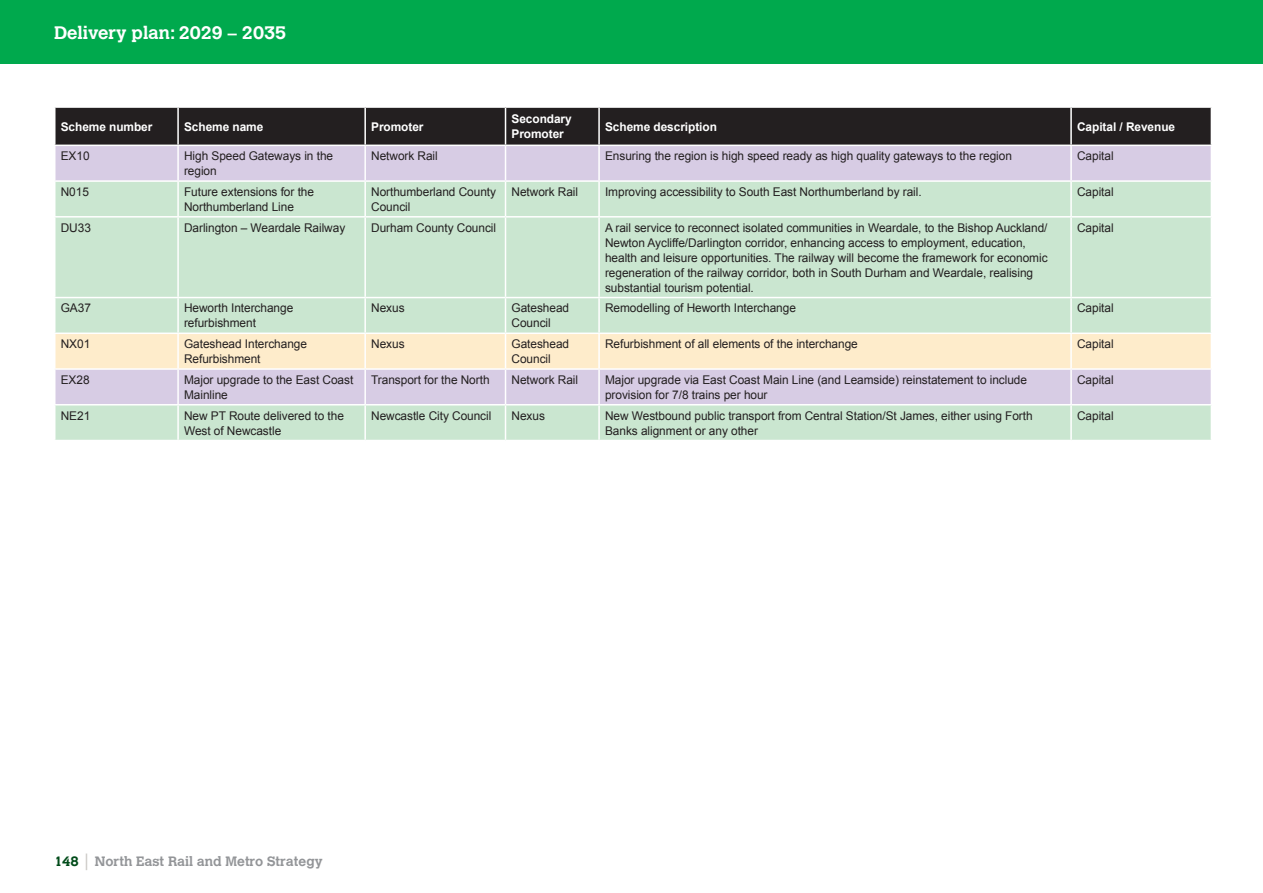
<style>
.page{position:relative;width:1263px;height:893px;background:#fff}
.page>*{position:absolute;margin:0;border:0;box-sizing:border-box;transform-origin:0 0}
.t1{font:700 18px "Calvert";color:#fff}
.t2{font:700 13.5px "Calvert";color:#939598}
.t3{font:12px/15px "Arial";letter-spacing:-.005em;color:#231f20}
.t4{font:700 12px/15px "Arial";letter-spacing:-.005em;color:#fff}
.s1{color:#004b19}
.s2{font-family:"Calvert MT Std";font-weight:400;font-size:16.65px;color:#cac8c4}
</style>
<div class="page">
<div style="left:0;top:0;width:1263px;height:64px;background:#00a94d"></div>
<div style="left:56px;top:108px;width:1155px;height:37px;background:#231f20"></div>
<div style="left:56px;top:146px;width:1155px;height:34px;background:#d7cce4"></div>
<svg style="left:56px;top:182px;width:1155px;height:258px;background:#cce2d3"></svg>
<div style="left:56px;top:334px;width:1155px;height:34px;background:#feeccb"></div>
<hr style="left:177px;top:108px;width:2px;height:37px;background:#fff">
<hr style="left:364px;top:108px;width:2px;height:37px;background:#fff">
<hr style="left:505px;top:108px;width:1px;height:37px;background:#fff">
<hr style="left:598px;top:108px;width:2px;height:37px;background:#fff">
<hr style="left:1070px;top:108px;width:2px;height:37px;background:#fff">
<hr style="left:177px;top:146px;width:2px;height:34px;background:#fff">
<hr style="left:364px;top:146px;width:2px;height:34px;background:#fff">
<hr style="left:505px;top:146px;width:1px;height:34px;background:#fff">
<hr style="left:598px;top:146px;width:2px;height:34px;background:#fff">
<hr style="left:1070px;top:146px;width:2px;height:34px;background:#fff">
<hr style="left:177px;top:182px;width:2px;height:34px;background:#fff">
<hr style="left:364px;top:182px;width:2px;height:34px;background:#fff">
<hr style="left:505px;top:182px;width:1px;height:34px;background:#fff">
<hr style="left:598px;top:182px;width:2px;height:34px;background:#fff">
<hr style="left:1070px;top:182px;width:2px;height:34px;background:#fff">
<hr style="left:54px;top:216px;width:124px;height:2px;background:#fff">
<hr style="left:178px;top:216px;width:187px;height:2px;background:#fff">
<hr style="left:177px;top:218px;width:2px;height:79px;background:#fff">
<hr style="left:365px;top:216px;width:140px;height:2px;background:#fff">
<hr style="left:364px;top:218px;width:2px;height:79px;background:#fff">
<hr style="left:505px;top:216px;width:94px;height:2px;background:#fff">
<hr style="left:505px;top:218px;width:1px;height:79px;background:#fff">
<hr style="left:599px;top:216px;width:472px;height:2px;background:#fff">
<hr style="left:598px;top:218px;width:2px;height:79px;background:#fff">
<hr style="left:1071px;top:216px;width:141px;height:2px;background:#fff">
<hr style="left:1070px;top:218px;width:2px;height:79px;background:#fff">
<hr style="left:54px;top:297px;width:124px;height:1px;background:#fff">
<hr style="left:178px;top:297px;width:187px;height:1px;background:#fff">
<hr style="left:177px;top:298px;width:2px;height:35px;background:#fff">
<hr style="left:365px;top:297px;width:140px;height:1px;background:#fff">
<hr style="left:364px;top:298px;width:2px;height:35px;background:#fff">
<hr style="left:505px;top:297px;width:94px;height:1px;background:#fff">
<hr style="left:505px;top:298px;width:1px;height:35px;background:#fff">
<hr style="left:599px;top:297px;width:472px;height:1px;background:#fff">
<hr style="left:598px;top:298px;width:2px;height:35px;background:#fff">
<hr style="left:1071px;top:297px;width:141px;height:1px;background:#fff">
<hr style="left:1070px;top:298px;width:2px;height:35px;background:#fff">
<hr style="left:54px;top:333px;width:124px;height:1px;background:#fff">
<hr style="left:178px;top:333px;width:187px;height:1px;background:#fff">
<hr style="left:177px;top:334px;width:2px;height:34px;background:#fff">
<hr style="left:365px;top:333px;width:140px;height:1px;background:#fff">
<hr style="left:364px;top:334px;width:2px;height:34px;background:#fff">
<hr style="left:505px;top:333px;width:94px;height:1px;background:#fff">
<hr style="left:505px;top:334px;width:1px;height:34px;background:#fff">
<hr style="left:599px;top:333px;width:472px;height:1px;background:#fff">
<hr style="left:598px;top:334px;width:2px;height:34px;background:#fff">
<hr style="left:1071px;top:333px;width:141px;height:1px;background:#fff">
<hr style="left:1070px;top:334px;width:2px;height:34px;background:#fff">
<hr style="left:54px;top:368px;width:124px;height:2px;background:#fff">
<hr style="left:178px;top:368px;width:187px;height:2px;background:#fff">
<hr style="left:177px;top:370px;width:2px;height:34px;background:#fff">
<hr style="left:365px;top:368px;width:140px;height:2px;background:#fff">
<hr style="left:364px;top:370px;width:2px;height:34px;background:#fff">
<hr style="left:505px;top:368px;width:94px;height:2px;background:#fff">
<hr style="left:505px;top:370px;width:1px;height:34px;background:#fff">
<hr style="left:599px;top:368px;width:472px;height:2px;background:#fff">
<hr style="left:598px;top:370px;width:2px;height:34px;background:#fff">
<hr style="left:1071px;top:368px;width:141px;height:2px;background:#fff">
<hr style="left:1070px;top:370px;width:2px;height:34px;background:#fff">
<hr style="left:54px;top:404px;width:124px;height:1px;background:#fff">
<hr style="left:178px;top:404px;width:187px;height:1px;background:#fff">
<hr style="left:177px;top:405px;width:2px;height:35px;background:#fff">
<hr style="left:365px;top:404px;width:140px;height:1px;background:#fff">
<hr style="left:364px;top:405px;width:2px;height:35px;background:#fff">
<hr style="left:505px;top:404px;width:94px;height:1px;background:#fff">
<hr style="left:505px;top:405px;width:1px;height:35px;background:#fff">
<hr style="left:599px;top:404px;width:472px;height:1px;background:#fff">
<hr style="left:598px;top:405px;width:2px;height:35px;background:#fff">
<hr style="left:1071px;top:404px;width:141px;height:1px;background:#fff">
<hr style="left:1070px;top:405px;width:2px;height:35px;background:#fff">
<p class="t1" style="left:54px;top:21px;width:234px">Delivery plan: 2029 – 2035</p>
<p class="t4" style="left:61px;top:119px;width:93px">Scheme number</p>
<p class="t4" style="left:184px;top:119px;width:81px">Scheme name</p>
<p class="t4" style="left:371px;top:119px;width:54px">Promoter</p>
<p class="t4" style="left:511px;top:112px;width:62px">Secondary<br>Promoter</p>
<p class="t4" style="left:605px;top:119px;width:113px">Scheme description</p>
<p class="t4" style="left:1077px;top:119px;width:100px">Capital / Revenue</p>
<p class="t3" style="left:61px;top:148px;width:30px">EX10</p>
<p class="t3" style="left:184px;top:148px;width:151px">High Speed Gateways in the region</p>
<p class="t3" style="left:371px;top:148px;width:68px">Network Rail</p>
<p class="t3" style="left:605px;top:148px;width:408px">Ensuring the region is high speed ready as high quality gateways to the region</p>
<p class="t3" style="left:1077px;top:148px;width:38px">Capital</p>
<p class="t3" style="left:61px;top:184px;width:30px">N015</p>
<p class="t3" style="left:184px;top:184px;width:131px">Future extensions for the<br>Northumberland Line</p>
<p class="t3" style="left:371px;top:184px;width:126px">Northumberland County<br>Council</p>
<p class="t3" style="left:511px;top:184px;width:68px">Network Rail</p>
<p class="t3" style="left:605px;top:184px;width:318px">Improving accessibility to South East Northumberland by rail.</p>
<p class="t3" style="left:1077px;top:184px;width:38px">Capital</p>
<p class="t3" style="left:61px;top:220px;width:32px">DU33</p>
<p class="t3" style="left:184px;top:220px;width:163px">Darlington – Weardale Railway</p>
<p class="t3" style="left:371px;top:220px;width:126px">Durham County Council</p>
<p class="t3" style="left:605px;top:220px;width:444px">A rail service to reconnect isolated communities in Weardale, to the Bishop Auckland/ Newton Aycliffe/Darlington corridor, enhancing access to employment, education, health and leisure opportunities. The railway will become the framework for economic regeneration of the railway corridor, both in South Durham and Weardale, realising substantial tourism potential.</p>
<p class="t3" style="left:1077px;top:220px;width:38px">Capital</p>
<p class="t3" style="left:61px;top:301px;width:32px">GA37</p>
<p class="t3" style="left:184px;top:301px;width:111px">Heworth Interchange refurbishment</p>
<p class="t3" style="left:371px;top:301px;width:35px">Nexus</p>
<p class="t3" style="left:511px;top:301px;width:59px">Gateshead<br>Council</p>
<p class="t3" style="left:605px;top:301px;width:192px">Remodelling of Heworth Interchange</p>
<p class="t3" style="left:1077px;top:301px;width:38px">Capital</p>
<p class="t3" style="left:61px;top:336px;width:31px">NX01</p>
<p class="t3" style="left:184px;top:336px;width:124px">Gateshead Interchange<br>Refurbishment</p>
<p class="t3" style="left:371px;top:336px;width:35px">Nexus</p>
<p class="t3" style="left:511px;top:336px;width:59px">Gateshead<br>Council</p>
<p class="t3" style="left:605px;top:336px;width:254px">Refurbishment of all elements of the interchange</p>
<p class="t3" style="left:1077px;top:336px;width:38px">Capital</p>
<p class="t3" style="left:61px;top:372px;width:30px">EX28</p>
<p class="t3" style="left:184px;top:372px;width:171px">Major upgrade to the East Coast<br>Mainline</p>
<p class="t3" style="left:371px;top:372px;width:120px">Transport for the North</p>
<p class="t3" style="left:511px;top:372px;width:68px">Network Rail</p>
<p class="t3" style="left:605px;top:372px;width:423px">Major upgrade via East Coast Main Line (and Leamside) reinstatement to include provision for 7/8 trains per hour</p>
<p class="t3" style="left:1077px;top:372px;width:38px">Capital</p>
<p class="t3" style="left:61px;top:408px;width:31px">NE21</p>
<p class="t3" style="left:184px;top:408px;width:161px">New PT Route delivered to the<br>West of Newcastle</p>
<p class="t3" style="left:371px;top:408px;width:122px">Newcastle City Council</p>
<p class="t3" style="left:511px;top:408px;width:35px">Nexus</p>
<p class="t3" style="left:605px;top:408px;width:429px">New Westbound public transport from Central Station/St James, either using Forth<br>Banks alignment or any other</p>
<p class="t3" style="left:1077px;top:408px;width:38px">Capital</p>
<p class="t2" style="left:54px;top:853px;width:270px"><span class="s1">148</span> <span class="s2">|</span> North East Rail and Metro Strategy</p>
</div>
